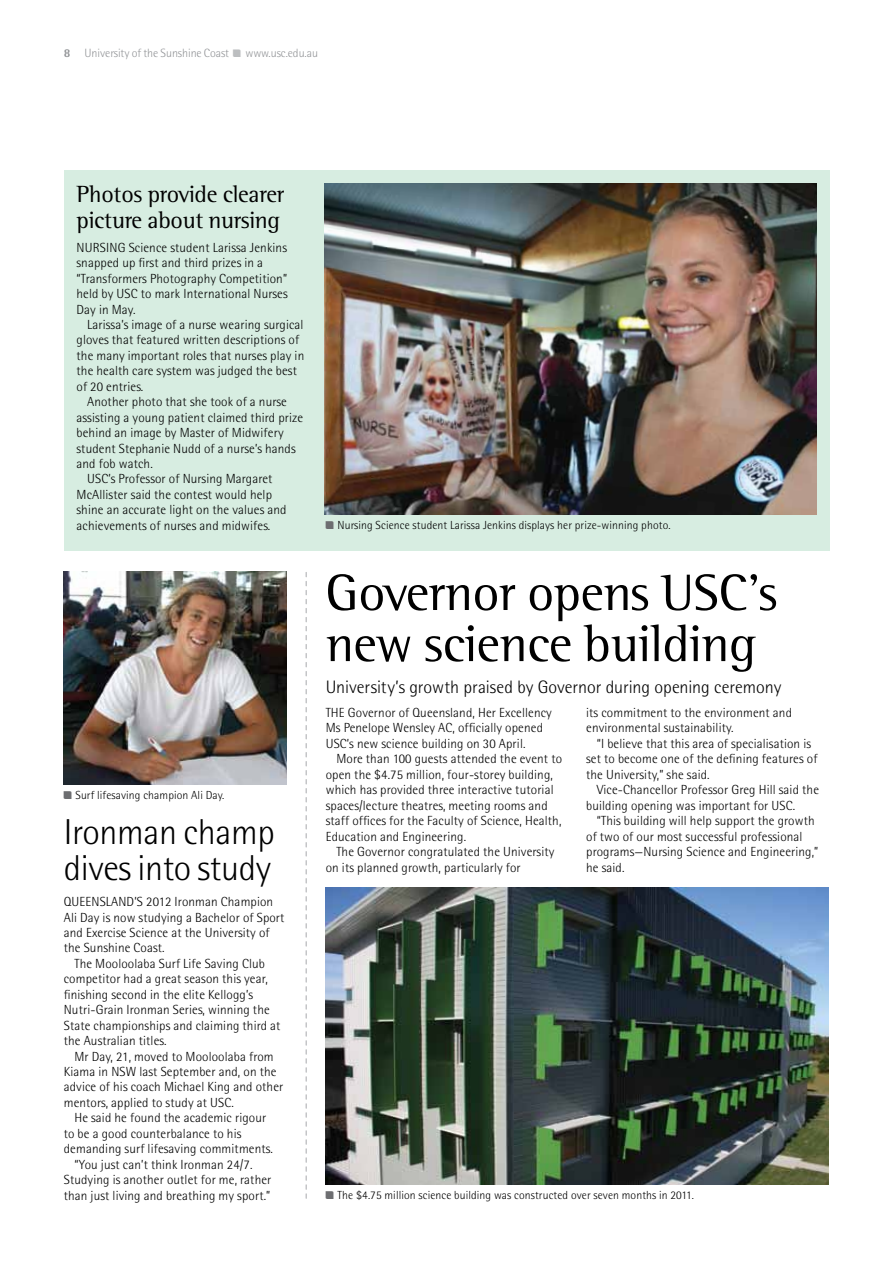
<style>
.page{position:relative;width:893px;height:1263px;background:#fff}
.page>*{position:absolute;margin:0;border:0;box-sizing:border-box;transform-origin:0 0}
.t1{font:52.5px/51.2px "Rotis Semi Serif";letter-spacing:-.01em;color:#000}
.t2{font:300 36px/36px "Rotis Semi Sans";letter-spacing:-.01em;color:#000}
.t3{font:24px/25.5px "Rotis Semi Serif";letter-spacing:-.01em;color:#000}
.t4{font:300 18px "Rotis Semi Sans";color:#000}
.t5{font:300 13.2px/15.5px "Rotis Semi Sans";letter-spacing:.01em;color:#000}
.t6{font:300 12px "Rotis Semi Sans";letter-spacing:-.005em;color:#939598}
.t7{font:300 11.7px "Rotis Semi Sans";letter-spacing:.01em;color:#000}
.s1{font-weight:800}
.s2{font-family:"mysteryobject";font-weight:400;color:#bcbec0}
.s3{font-family:"mysteryobject";font-weight:400;font-size:12.45px;color:#6d6e71}
</style>
<div class="page">
<div style="left:64px;top:170px;width:765px;height:381px;background:#d7ede1"></div>
<img style="left:325px;top:183px;width:491px;height:332px">
<img style="left:326px;top:887px;width:502px;height:297px">
<img style="left:64px;top:572px;width:223px;height:212px">
<svg style="left:306px;top:572px;width:1px;height:626px"></svg>
<p class="t6" style="left:64px;top:46px;width:256px"><span class="s1">8</span> University of the Sunshine Coast <span class="s2">•</span> www.usc.edu.au</p>
<h3 class="t3" style="left:77px;top:181px;width:209px">Photos provide clearer picture about nursing</h3>
<p class="t5" style="left:77px;top:240px;width:16px">Nursing</p>
<p class="t5" style="left:77px;top:240px;width:213px;text-indent:52px">Science student Larissa Jenkins snapped up first and third prizes in a “Transformers Photography Competition” held by USC to mark International Nurses<br>Day in May.</p>
<p class="t5" style="left:77px;top:317px;width:229px;text-indent:11px">Larissa’s image of a nurse wearing surgical gloves that featured written descriptions of the many important roles that nurses play in the health care system was judged the best of 20 entries.</p>
<p class="t5" style="left:87px;top:394px;width:201px">Another photo that she took of a nurse</p>
<p class="t5" style="left:77px;top:409px;width:228px">assisting a young patient claimed third prize</p>
<p class="t5" style="left:77px;top:425px;width:209px">behind an image by Master of Midwifery</p>
<p class="t5" style="left:77px;top:440px;width:221px">student Stephanie Nudd of a nurse’s hands</p>
<p class="t5" style="left:77px;top:456px;width:78px">and fob watch.</p>
<p class="t5" style="left:87px;top:471px;width:187px">USC’s Professor of Nursing Margaret</p>
<p class="t5" style="left:77px;top:487px;width:197px">McAllister said the contest would help</p>
<p class="t5" style="left:77px;top:502px;width:212px">shine an accurate light on the values and</p>
<p class="t5" style="left:77px;top:518px;width:195px">achievements of nurses and midwifes.</p>
<p class="t7" style="left:64px;top:788px;width:162px"><span class="s3">•</span> Surf lifesaving champion Ali Day.</p>
<h2 class="t2" style="left:64px;top:814px;width:212px">Ironman champ dives into study</h2>
<p class="t5" style="left:64px;top:894px;width:222px">QUEENSLAND’S 2012 Ironman Champion Ali Day is now studying a Bachelor of Sport and Exercise Science at the University of the Sunshine Coast.</p>
<p class="t5" style="left:64px;top:956px;width:218px;text-indent:11px">The Mooloolaba Surf Life Saving Club competitor had a great season this year, finishing second in the elite Kellogg’s Nutri-Grain Ironman Series, winning the State championships and claiming third at the Australian titles.</p>
<p class="t5" style="left:64px;top:1048px;width:221px;text-indent:11px">Mr Day, 21, moved to Mooloolaba from Kiama in NSW last September and, on the advice of his coach Michael King and other mentors, applied to study at USC.</p>
<p class="t5" style="left:74px;top:1110px;width:193px">He said he found the academic rigour</p>
<p class="t5" style="left:64px;top:1125px;width:179px">to be a good counterbalance to his</p>
<p class="t5" style="left:64px;top:1141px;width:211px">demanding surf lifesaving commitments.</p>
<p class="t5" style="left:74px;top:1156px;width:180px">“You just can’t think Ironman 24/7.</p>
<p class="t5" style="left:64px;top:1172px;width:209px">Studying is another outlet for me, rather</p>
<p class="t5" style="left:64px;top:1187px;width:208px">than just living and breathing my sport.”</p>
<p class="t7" style="left:326px;top:518px;width:346px"><span class="s3">•</span> Nursing Science student Larissa Jenkins displays her prize-winning photo.</p>
<h1 class="t1" style="left:326px;top:567px;width:453px">Governor opens USC’s new science building</h1>
<h3 class="t4" style="left:326px;top:676px;width:457px">University’s growth praised by Governor during opening ceremony</h3>
<p class="t5" style="left:326px;top:705px;width:228px">THE Governor of Queensland, Her Excellency<br>Ms Penelope Wensley AC, officially opened<br>USC’s new science building on 30 April.</p>
<p class="t5" style="left:326px;top:751px;width:238px;text-indent:11px">More than 100 guests attended the event to open the $4.75 million, four-storey building, which has provided three interactive tutorial spaces/lecture theatres, meeting rooms and staff offices for the Faculty of Science, Health, Education and Engineering.</p>
<p class="t5" style="left:326px;top:844px;width:230px;text-indent:11px">The Governor congratulated the University on its planned growth, particularly for</p>
<p class="t5" style="left:586px;top:704px;width:207px">its commitment to the environment and environmental sustainability.</p>
<p class="t5" style="left:586px;top:735px;width:233px;text-indent:11px">“I believe that this area of specialisation is set to become one of the defining features of the University,” she said.</p>
<p class="t5" style="left:586px;top:782px;width:234px;text-indent:11px">Vice-Chancellor Professor Greg Hill said the building opening was important for USC.</p>
<p class="t5" style="left:586px;top:813px;width:234px;text-indent:11px">“This building will help support the growth of two of our most successful professional programs—Nursing Science and Engineering,” he said.</p>
<p class="t7" style="left:326px;top:1189px;width:369px"><span class="s3">•</span> The $4.75 million science building was constructed over seven months in 2011.</p>
</div>
